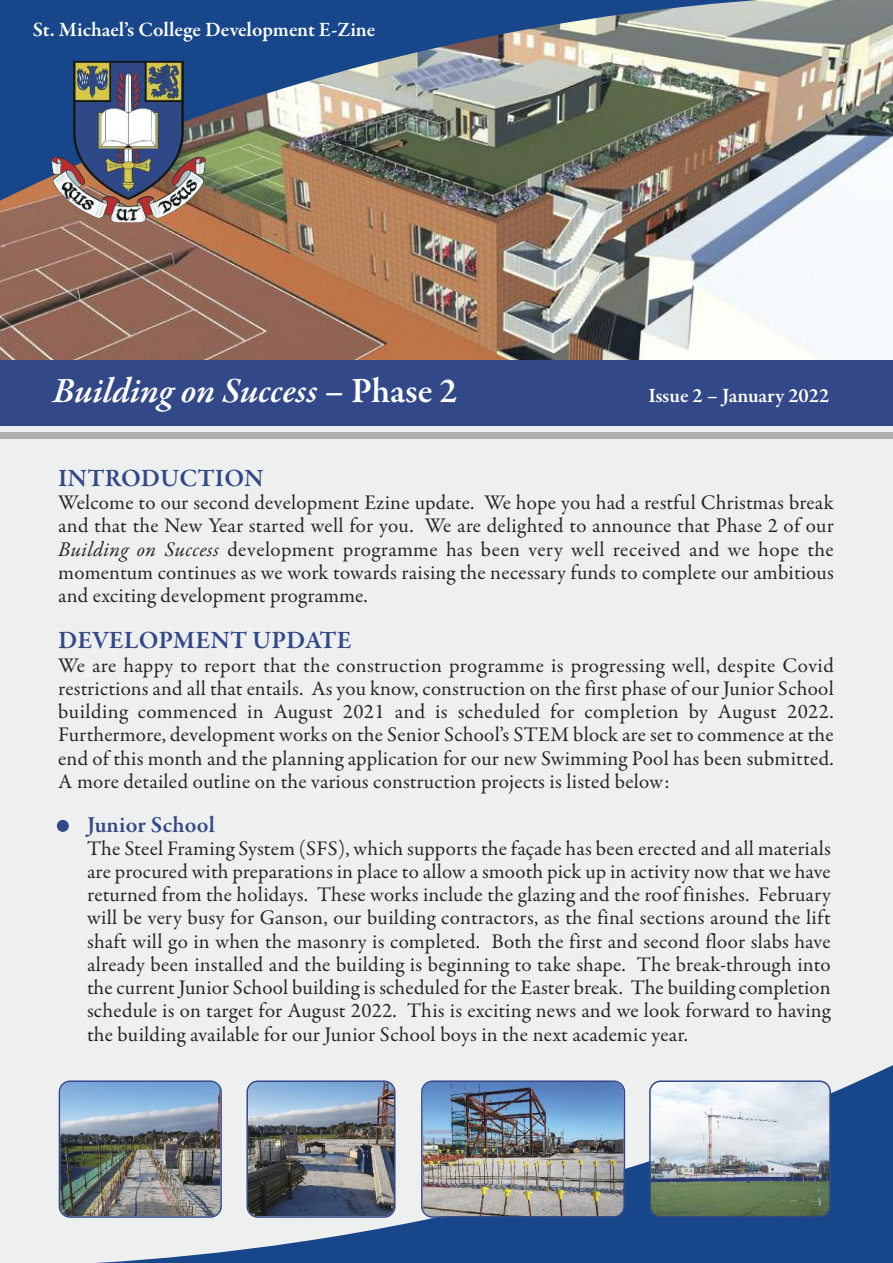
<style>
.page{position:relative;width:893px;height:1263px;background:#eeefef}
.page>*{position:absolute;margin:0;border:0;box-sizing:border-box;transform-origin:0 0}
.t1{font:italic 600 36px "Garamond Premr Pro";letter-spacing:-.005em;color:#fff}
.t2{font:600 25.35px "Garamond Premr Pro";color:#324888}
.t3{font:600 23.25px "Garamond Premr Pro";letter-spacing:.01em;color:#324888}
.t4{font:21px/23.2px "Garamond Premr Pro";letter-spacing:.01em;color:#272627;text-align:justify}
.t5{font:600 20.7px "Garamond Premr Pro";letter-spacing:-.005em;color:#fff}
.s1{font-style:normal}
.s2{font-style:italic}
</style>
<div class="page">
<img style="left:0;top:0;width:893px;height:360px">
<img style="left:0;top:0;width:889px;height:204px">
<img style="left:51px;top:156px;width:155px;height:51px">
<svg style="left:58px;top:1065px;width:835px;height:198px;fill:#17468a"></svg>
<div style="left:0;top:433px;width:893px;height:6px;background:#acadae"></div>
<img style="left:59px;top:1080px;width:163px;height:138px">
<img style="left:246px;top:1080px;width:149px;height:138px">
<img style="left:421px;top:1080px;width:204px;height:138px">
<img style="left:649px;top:1080px;width:182px;height:138px">
<div style="left:57px;top:820px;width:12px;height:12px;background:#324888;border-radius:50%"></div>
<div style="left:0;top:360px;width:893px;height:65px;background:#324888"></div>
<p class="t5" style="left:33px;top:22px;width:344px">St. Michael’s College Development E-Zine</p>
<h1 class="t1" style="left:53px;top:376px;width:406px">Building on Success <span class="s1">– Phase 2</span></h1>
<p class="t5" style="left:648px;top:387px;width:183px">Issue 2 – January 2022</p>
<p class="t2" style="left:58px;top:468px;width:207px">INTRODUCTION</p>
<p class="t4" style="left:58px;top:493px;width:777px">Welcome to our second development Ezine update. We hope you had a restful Christmas break and that the New Year started well for you. We are delighted to announce that Phase 2 of our <span class="s2">Building on Success</span> development programme has been very well received and we hope the momentum continues as we work towards raising the necessary funds to complete our ambitious and exciting development programme.</p>
<p class="t2" style="left:58px;top:631px;width:295px">DEVELOPMENT UPDATE</p>
<p class="t4" style="left:58px;top:655px;width:777px">We are happy to report that the construction programme is progressing well, despite Covid restrictions and all that entails. As you know, construction on the first phase of our Junior School building commenced in August 2021 and is scheduled for completion by August 2022.<br>Furthermore, development works on the Senior School’s STEM block are set to commence at the end of this month and the planning application for our new Swimming Pool has been submitted.<br>A more detailed outline on the various construction projects is listed below:</p>
<p class="t3" style="left:87px;top:815px;width:129px">Junior School</p>
<p class="t4" style="left:87px;top:838px;width:745px">The Steel Framing System (SFS), which supports the façade has been erected and all materials are procured with preparations in place to allow a smooth pick up in activity now that we have returned from the holidays. These works include the glazing and the roof finishes. February will be very busy for Ganson, our building contractors, as the final sections around the lift shaft will go in when the masonry is completed. Both the first and second floor slabs have already been installed and the building is beginning to take shape. The break-through into the current Junior School building is scheduled for the Easter break. The building completion schedule is on target for August 2022. This is exciting news and we look forward to having the building available for our Junior School boys in the next academic year.</p>
</div>
